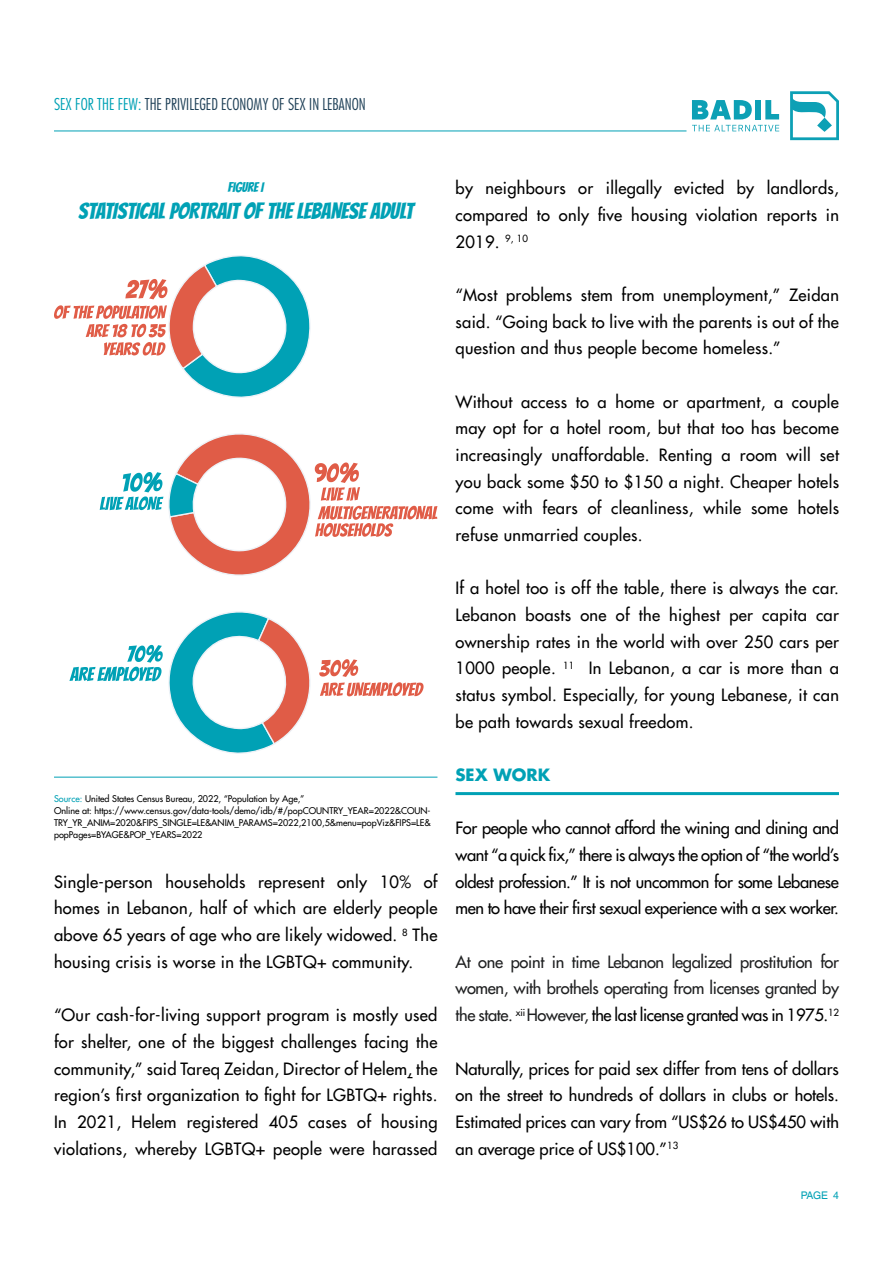
<style>
.page{position:relative;width:893px;height:1263px;background:#fff}
.page>*{position:absolute;margin:0;border:0;box-sizing:border-box;transform-origin:0 0}
.t1{font:22.5px "Bangers";color:#00a1b5}
.t2{font:16.5px/26.7px "Futura LT";letter-spacing:.02em;color:#000;text-align:justify}
.t3{font:16.5px/26.7px "Futura LT";letter-spacing:-.02em;color:#202122;text-align:justify}
.t4{font:700 16.5px "Futura LT";color:#00a1b5}
.t5{font:300 condensed 15.9px "Futura LT";color:#214259}
.t6{font:13.5px "Bangers";color:#00a1b5}
.t7{font:10.5px "Helvetica World";color:#00a1b5}
.t8{font:9px/12px "Futura LT";color:#000}
.s1{color:#00a1b5}
.s2{color:#000}
</style>
<div class="page">
<svg style="left:692px;top:100px;width:60px;height:19px"></svg>
<div style="left:755px;top:100px;width:6px;height:19px;background:#0da0b5"></div>
<svg style="left:765px;top:100px;width:14px;height:19px"></svg>
<svg style="left:692px;top:125px;width:87px;height:6px"></svg>
<svg style="left:790px;top:91px;width:49px;height:49px"></svg>
<svg style="left:69px;top:611px;width:355px;height:143px"></svg>
<svg style="left:100px;top:433px;width:337px;height:143px"></svg>
<svg style="left:54px;top:255px;width:257px;height:143px"></svg>
<hr style="left:54px;top:777px;width:383px;height:1px;background:#00a1b5">
<hr style="left:455px;top:792px;width:384px;height:3px;background:#00a1b5">
<hr style="left:54px;top:131px;width:632px;height:1px;background:#00a1b5">
<p class="t5" style="left:54px;top:95px;width:313px"><span class="s1">SEX FOR THE FEW:</span> THE PRIVILEGED ECONOMY OF SEX IN LEBANON</p>
<p class="t6" style="left:228px;top:179px;width:37px">FIGURE I</p>
<h1 class="t1" style="left:78px;top:198px;width:336px">STATISTICAL PORTRAIT OF THE LEBANESE ADULT</h1>
<p class="t8" style="left:54px;top:792px;width:378px"><span class="s1">Source:</span> United States Census Bureau, 2022, “Population by Age,”<br>Online at: https://www.census.gov/data-tools/demo/idb/#/popCOUNTRY_YEAR=2022&amp;COUN-TRY_YR_ANIM=2020&amp;FIPS_SINGLE=LE&amp;ANIM_PARAMS=2022,2100,5&amp;menu=popViz&amp;FIPS=LE&amp; popPages=BYAGE&amp;POP_YEARS=2022</p>
<p class="t2" style="left:54px;top:868px;width:385px">Single-person households represent only 10% of homes in Lebanon, half of which are elderly people above 65 years of age who are likely widowed. <sup>8</sup> The housing crisis is worse in the LGBTQ+ community.</p>
<p class="t2" style="left:54px;top:1002px;width:385px">“Our cash-for-living support program is mostly used for shelter, one of the biggest challenges facing the community,” said Tareq Zeidan, Director of Helem, the region’s first organization to fight for LGBTQ+ rights.<br>In 2021, Helem registered 405 cases of housing violations, whereby LGBTQ+ people were harassed</p>
<p class="t2" style="left:455px;top:175px;width:385px">by neighbours or illegally evicted by landlords, compared to only five housing violation reports in 2019. <sup>9,</sup> <sup>10</sup></p>
<p class="t2" style="left:455px;top:281px;width:385px">“Most problems stem from unemployment,” Zeidan said. “Going back to live with the parents is out of the question and thus people become homeless.”</p>
<p class="t2" style="left:455px;top:388px;width:385px">Without access to a home or apartment, a couple may opt for a hotel room, but that too has become increasingly unaffordable. Renting a room will set you back some $50 to $150 a night. Cheaper hotels come with fears of cleanliness, while some hotels refuse unmarried couples.</p>
<p class="t2" style="left:455px;top:575px;width:385px">If a hotel too is off the table, there is always the car.<br>Lebanon boasts one of the highest per capita car ownership rates in the world with over 250 cars per 1000 people. <sup>11</sup> In Lebanon, a car is more than a status symbol. Especially, for young Lebanese, it can be path towards sexual freedom.</p>
<p class="t4" style="left:455px;top:764px;width:96px">SEX WORK</p>
<p class="t2" style="left:455px;top:815px;width:385px">For people who cannot afford the wining and dining and want “a quick fix,” there is always the option of “the world’s oldest profession.” It is not uncommon for some Lebanese men to have their first sexual experience with a sex worker.</p>
<p class="t3" style="left:455px;top:948px;width:385px">At one point in time Lebanon legalized prostitution for women, with brothels operating from licenses granted by the state. <sup>xii</sup> However, <span class="s2">the last license granted was in 1975.</span><sup>12</sup></p>
<p class="t2" style="left:455px;top:1055px;width:385px">Naturally, prices for paid sex differ from tens of dollars on the street to hundreds of dollars in clubs or hotels.<br>Estimated prices can vary from “US$26 to US$450 with an average price of US$100.”<sup>13</sup></p>
<p class="t7" style="left:801px;top:1189px;width:40px">PAGE 4</p>
</div>
